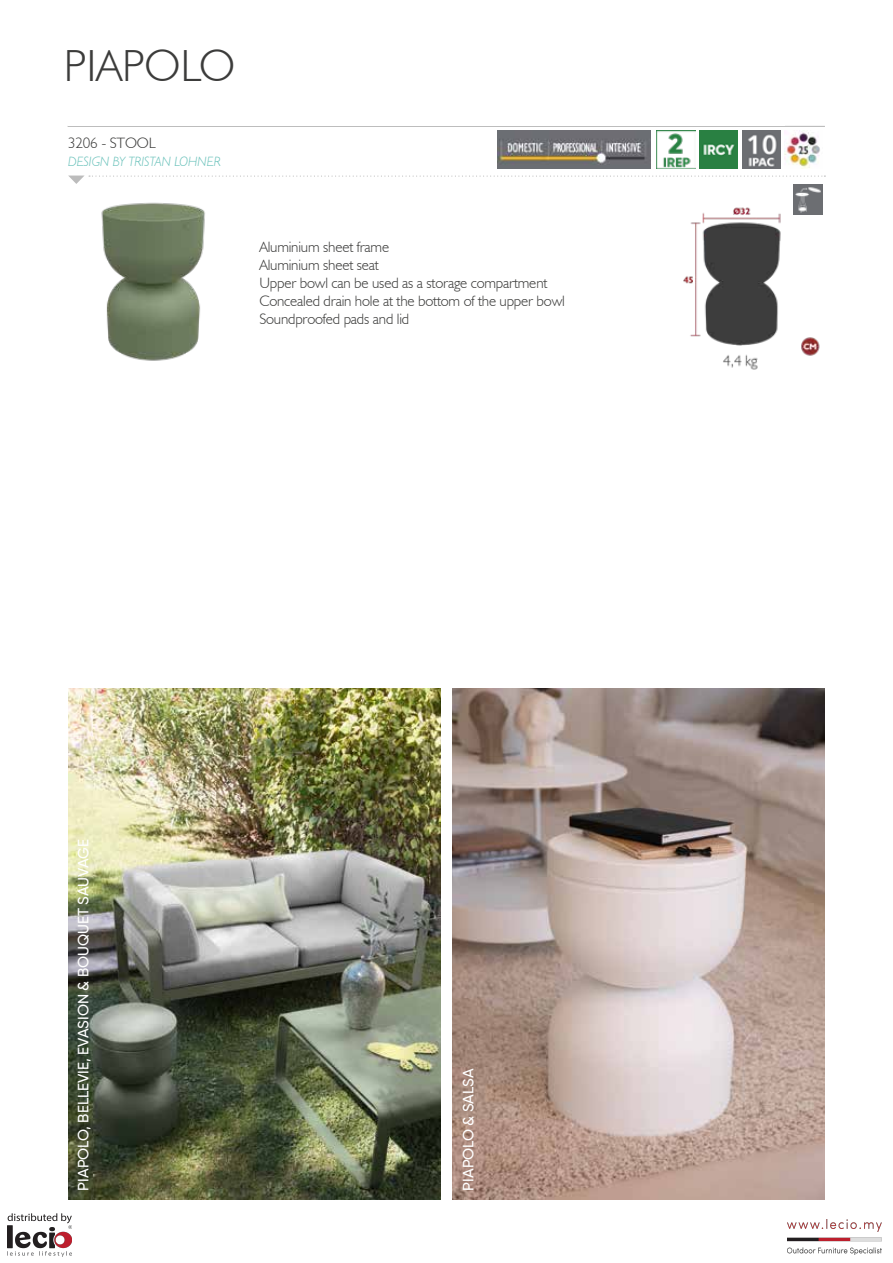
<style>
.page{position:relative;width:893px;height:1263px;background:#fff}
.page>*{position:absolute;margin:0;border:0;box-sizing:border-box;transform-origin:0 0}
.t1{font:300 45px "Humanist 521 BT";color:#3c3c3b}
.t2{font:300 15px/18px "Humanist 521 BT";letter-spacing:-.01em;color:#3c3c3b}
.t3{font:500 15px "Gilroy";color:#fff}
.t4{font:italic 300 13.5px "Humanist 521 BT";color:#6bc2bb}
</style>
<div class="page">
<hr style="left:68px;top:126px;width:757px;height:1px;background:#bcbcbc">
<img style="left:497px;top:131px;width:154px;height:38px">
<img style="left:657px;top:131px;width:38px;height:38px">
<img style="left:699px;top:131px;width:39px;height:38px">
<img style="left:742px;top:131px;width:38px;height:38px">
<img style="left:784px;top:131px;width:36px;height:38px">
<img style="left:683px;top:207px;width:140px;height:163px">
<svg style="left:69px;top:176px;width:756px;height:8px"></svg>
<img style="left:453px;top:689px;width:372px;height:510px">
<img style="left:68px;top:689px;width:372px;height:510px">
<img style="left:101px;top:202px;width:104px;height:159px">
<img style="left:793px;top:185px;width:30px;height:29px">
<img style="left:788px;top:1219px;width:93px;height:36px">
<img style="left:7px;top:1213px;width:64px;height:43px">
<h1 class="t1" style="left:64px;top:38px;width:173px">PIAPOLO</h1>
<p class="t2" style="left:68px;top:133px;width:89px">3206 - STOOL</p>
<p class="t4" style="left:68px;top:154px;width:154px">DESIGN BY TRISTAN LOHNER</p>
<p class="t2" style="left:259px;top:238px;width:307px">Aluminium sheet frame<br>Aluminium sheet seat<br>Upper bowl can be used as a storage compartment Concealed drain hole at the bottom of the upper bowl Soundproofed pads and lid</p>
<p class="t3" style="left:74px;top:1190px;width:353px;rotate:-90deg">PIAPOLO, BELLEVIE, EVASION &amp; BOUQUET SAUVAGE</p>
<p class="t3" style="left:459px;top:1190px;width:123px;rotate:-90deg">PIAPOLO &amp; SALSA</p>
</div>
